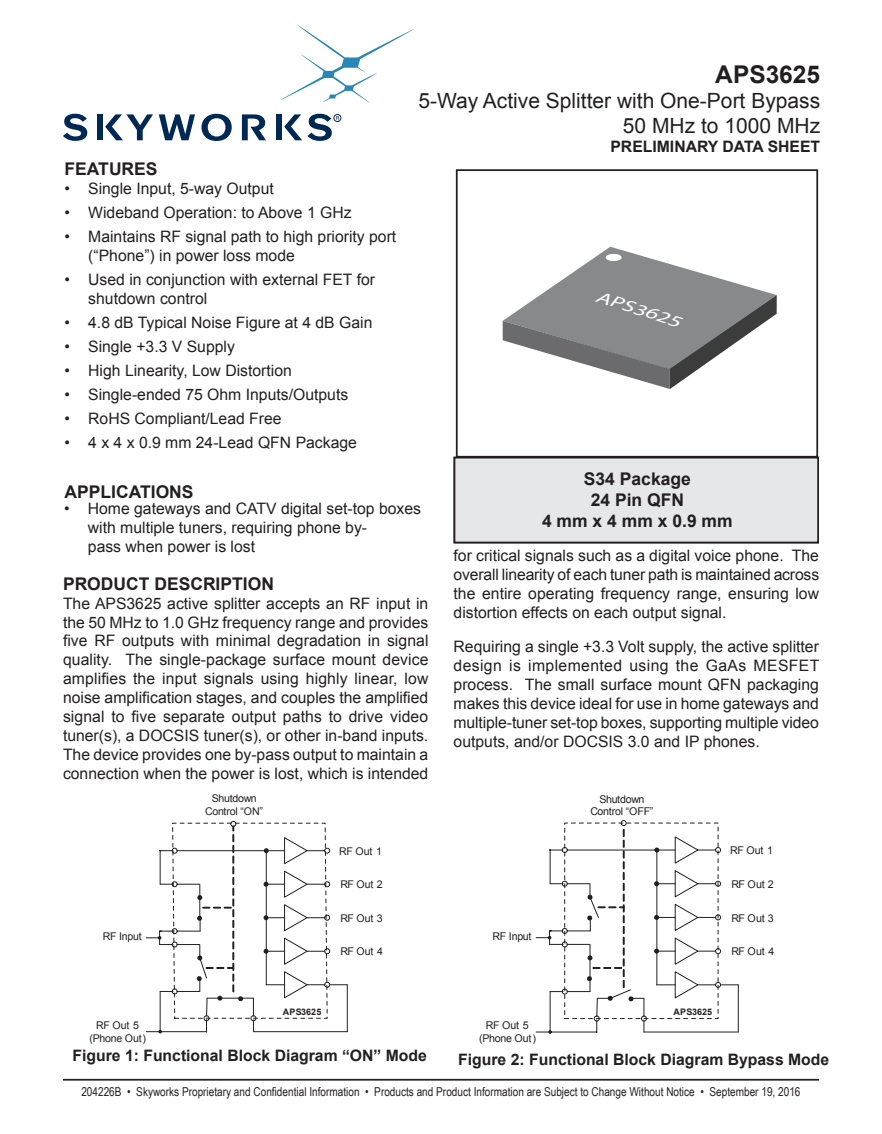
<style>
.page{position:relative;width:882px;height:1134px;background:#fff}
.page>*{position:absolute;margin:0;border:0;box-sizing:border-box;transform-origin:0 0}
.Product_Part_Number{font:700 24.5px "Arial";color:#231f20}
.Product_Part_Number-2{font:21px "Arial";color:#231f20}
.Description{font:700 17.5px "Arial";color:#231f20}
.Bullet{font:700 17.5px "Arial";color:#231f20}
.SectionHeader{font:700 17.5px "Arial";color:#231f20}
.t1{font:italic 16.45px "Myriad Pro";color:#fff;scale:1.45 1}
.Body_Text{font:15.75px/18.9px "Arial";color:#231f20;text-align:justify}
.Bullet-2{font:15.75px/18.9px "Arial";color:#231f20}
.status{font:700 15.75px "Arial";color:#231f20}
.t2{font:12.25px "Arial Narrow";color:#231f20}
.t3{font:10.67px/12.8px "Arial";letter-spacing:-.03em;color:#231f20;text-align:center}
.t4{font:700 8.92px "Arial";letter-spacing:.005em;color:#231f20}
</style>
<div class="page">
<hr style="left:63px;top:1079px;width:756px;height:2px;background:#231f20">
<div style="left:454px;top:458px;width:364px;height:84px;background:#e6e7e9"></div>
<div style="left:454px;top:457px;width:365px;height:86px;border:2px solid #231f20"></div>
<svg style="left:159px;top:114px;width:36px;height:26px"></svg>
<svg style="left:202px;top:114px;width:30px;height:27px"></svg>
<svg style="left:242px;top:114px;width:24px;height:26px"></svg>
<svg style="left:63px;top:114px;width:24px;height:27px"></svg>
<svg style="left:284px;top:114px;width:18px;height:26px"></svg>
<div style="left:276px;top:114px;width:6px;height:26px;background:#002855"></div>
<div style="left:97px;top:114px;width:6px;height:26px;background:#002855"></div>
<svg style="left:105px;top:114px;width:48px;height:26px"></svg>
<svg style="left:280px;top:25px;width:134px;height:78px"></svg>
<svg style="left:308px;top:114px;width:31px;height:27px"></svg>
<div style="left:333px;top:114px;width:8px;height:8px;border:1px solid #0d2b51;border-radius:50%"></div>
<div style="left:456px;top:169px;width:362px;height:289px;border:2px solid #231f20"></div>
<svg style="left:503px;top:247px;width:274px;height:142px"></svg>
<hr style="left:347px;top:985px;width:1px;height:47px;background:#231f20">
<svg style="left:146px;top:821px;width:201px;height:213px"></svg>
<hr style="left:567px;top:850px;width:108px;height:1px;background:#231f20">
<svg style="left:654px;top:835px;width:84px;height:164px"></svg>
<hr style="left:738px;top:985px;width:1px;height:47px;background:#231f20">
<hr style="left:644px;top:1032px;width:94px;height:1px;background:#231f20">
<svg style="left:536px;top:820px;width:111px;height:214px"></svg>
<p class="Product_Part_Number" style="left:715px;top:58px;width:106px">APS3625</p>
<p class="Product_Part_Number-2" style="left:418px;top:87px;width:403px">5-Way Active Splitter with One-Port Bypass</p>
<p class="Product_Part_Number-2" style="left:623px;top:112px;width:199px">50 MHz to 1000 MHz</p>
<p class="status" style="left:610px;top:136px;width:211px">PRELIMINARY DATA SHEET</p>
<p class="SectionHeader" style="left:65px;top:158px;width:95px">FEATURES</p>
<p class="Bullet-2" style="left:65px;top:180px;width:211px">• Single Input, 5-way Output</p>
<p class="Bullet-2" style="left:65px;top:204px;width:289px">• Wideband Operation: to Above 1 GHz</p>
<p class="Bullet-2" style="left:88px;top:228px;width:310px;text-indent:-24px">• Maintains RF signal path to high priority port (“Phone”) in power loss mode</p>
<p class="Bullet-2" style="left:88px;top:270px;width:288px;text-indent:-24px">• Used in conjunction with external FET for shutdown control</p>
<p class="Bullet-2" style="left:65px;top:313px;width:309px">• 4.8 dB Typical Noise Figure at 4 dB Gain</p>
<p class="Bullet-2" style="left:65px;top:337px;width:172px">• Single +3.3 V Supply</p>
<p class="Bullet-2" style="left:65px;top:361px;width:229px">• High Linearity, Low Distortion</p>
<p class="Bullet-2" style="left:65px;top:385px;width:285px">• Single-ended 75 Ohm Inputs/Outputs</p>
<p class="Bullet-2" style="left:65px;top:409px;width:219px">• RoHS Compliant/Lead Free</p>
<p class="Bullet-2" style="left:65px;top:433px;width:294px">• 4 x 4 x 0.9 mm 24-Lead QFN Package</p>
<p class="Bullet" style="left:65px;top:480px;width:130px">APPLICATIONS</p>
<p class="Bullet-2" style="left:88px;top:499px;width:335px;text-indent:-24px">• Home gateways and CATV digital set-top boxes with multiple tuners, requiring phone by-<br>pass when power is lost</p>
<p class="Description" style="left:63px;top:572px;width:212px">PRODUCT DESCRIPTION</p>
<p class="Body_Text" style="left:63px;top:594px;width:367px">The APS3625 active splitter accepts an RF input in the 50 MHz to 1.0 GHz frequency range and provides five RF outputs with minimal degradation in signal quality. The single-package surface mount device amplifies the input signals using highly linear, low noise amplification stages, and couples the amplified signal to five separate output paths to drive video tuner(s), a DOCSIS tuner(s), or other in-band inputs.<br>The device provides one by-pass output to maintain a connection when the power is lost, which is intended</p>
<p class="t3" style="left:103px;top:930px;width:40px">RF Input</p>
<p class="t3" style="left:90px;top:1019px;width:58px">RF Out 5 (Phone Out)</p>
<p class="t3" style="left:205px;top:792px;width:59px;line-height:12.2px">Shutdown<br>Control “ON”</p>
<p class="t3" style="left:339px;top:845px;width:44px">RF Out 1</p>
<p class="t3" style="left:340px;top:878px;width:44px">RF Out 2</p>
<p class="t3" style="left:340px;top:912px;width:44px">RF Out 3</p>
<p class="t3" style="left:340px;top:945px;width:44px">RF Out 4</p>
<p class="t4" style="left:283px;top:1006px;width:40px">APS3625</p>
<p class="status" style="left:73px;top:1045px;width:356px">Figure 1: Functional Block Diagram “ON” Mode</p>
<p class="t1" style="left:600px;top:286px;width:62px;rotate:18deg">APS3625</p>
<p class="Description" style="left:584px;top:467px;width:109px">S34 Package</p>
<p class="Description" style="left:591px;top:488px;width:95px">24 Pin QFN</p>
<p class="Description" style="left:542px;top:509px;width:192px">4 mm x 4 mm x 0.9 mm</p>
<p class="Body_Text" style="left:454px;top:547px;width:367px">for critical signals such as a digital voice phone. The overall linearity of each tuner path is maintained across the entire operating frequency range, ensuring low distortion effects on each output signal.</p>
<p class="Body_Text" style="left:454px;top:637px;width:367px">Requiring a single +3.3 Volt supply, the active splitter design is implemented using the GaAs MESFET process. The small surface mount QFN packaging makes this device ideal for use in home gateways and multiple-tuner set-top boxes, supporting multiple video outputs, and/or DOCSIS 3.0 and IP phones.</p>
<p class="t3" style="left:493px;top:930px;width:40px">RF Input</p>
<p class="t3" style="left:479px;top:1019px;width:58px">RF Out 5 (Phone Out)</p>
<p class="t3" style="left:590px;top:793px;width:65px">Shutdown<br>Control “OFF”</p>
<p class="t3" style="left:730px;top:844px;width:45px">RF Out 1</p>
<p class="t3" style="left:731px;top:878px;width:44px">RF Out 2</p>
<p class="t3" style="left:731px;top:911px;width:44px">RF Out 3</p>
<p class="t3" style="left:731px;top:945px;width:45px">RF Out 4</p>
<p class="t4" style="left:673px;top:1006px;width:40px">APS3625</p>
<p class="status" style="left:458px;top:1048px;width:373px">Figure 2: Functional Block Diagram Bypass Mode</p>
<p class="t2" style="left:81px;top:1082px;width:721px">204226B • Skyworks Proprietary and Confidential Information • Products and Product Information are Subject to Change Without Notice • September 19, 2016</p>
</div>
